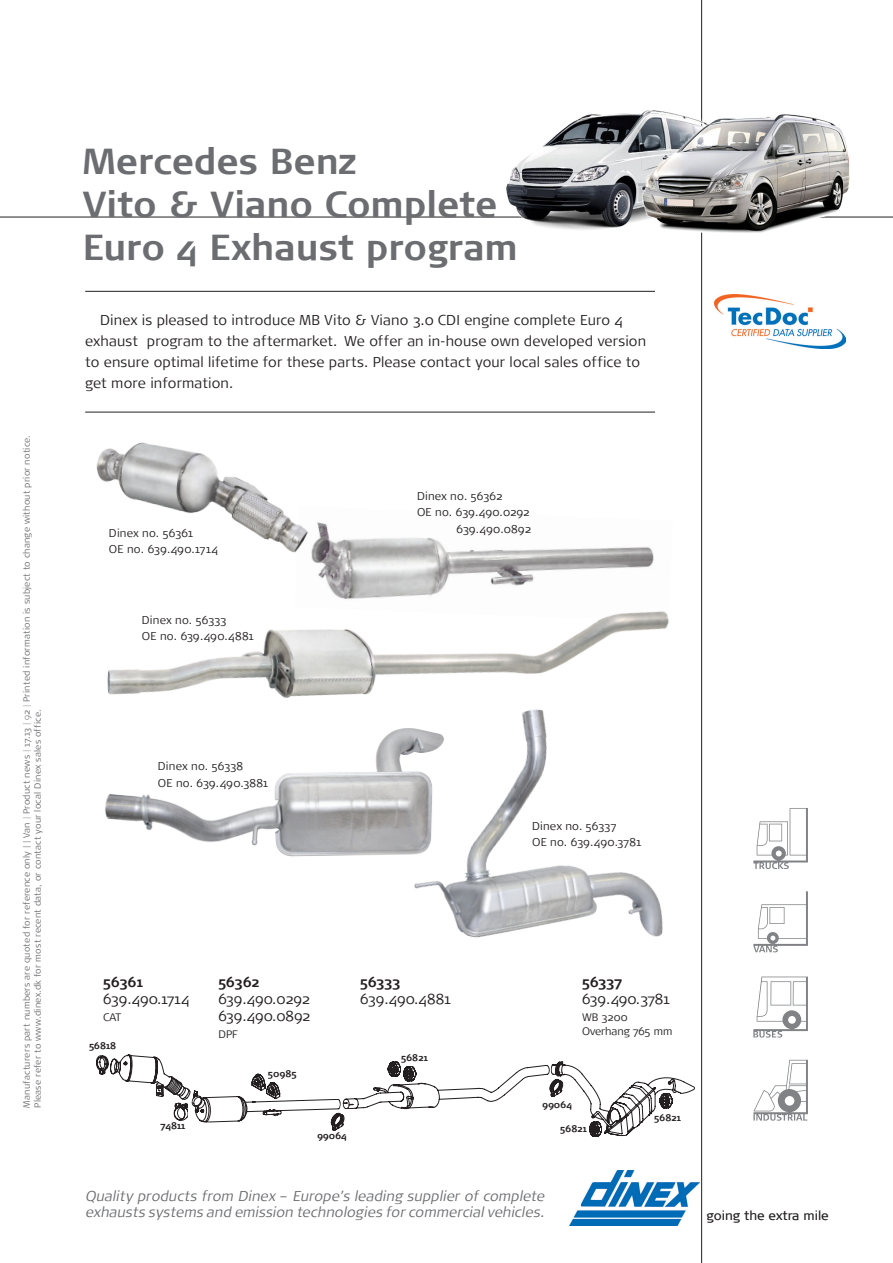
<style>
.page{position:relative;width:893px;height:1263px;background:#fff}
.page>*{position:absolute;margin:0;border:0;box-sizing:border-box;transform-origin:0 0}
.LV_-_picture_text{font:700 36px "Signa Normal";color:#6c6d70}
.t1{font:300 14.4px/17.2px "Signa Normal";letter-spacing:.02em;color:#231f20}
.t2{font:300 14.4px/17.2px "Signa Normal";color:#231f20}
.LV_-_picture_text-2{font:300 14.25px/21px "Signa Normal";letter-spacing:.01em;color:#231f20}
.t3{font:italic 300 14.25px/16.5px "Signa Normal";color:#6c6d70}
.t4{font:12.75px "Signa Normal";color:#231f20}
.LV_-_picture_text-3{font:300 11.25px "Signa Normal";letter-spacing:.02em;color:#231f20}
.t5{font:300 10.8px/14.4px "Signa Normal";color:#231f20}
.t6{font:700 9.6px "Signa Normal";color:#231f20}
.t7{font:300 9px "Signa Normal";letter-spacing:.025em;color:#6c6d70}
.s1{color:#939598}
.s2{font-weight:700}
</style>
<div class="page">
<img style="left:570px;top:1170px;width:129px;height:55px">
<svg style="left:753px;top:808px;width:55px;height:61px"></svg>
<svg style="left:753px;top:891px;width:55px;height:61px"></svg>
<svg style="left:753px;top:976px;width:55px;height:61px"></svg>
<svg style="left:753px;top:1060px;width:55px;height:61px"></svg>
<img style="left:329px;top:537px;width:325px;height:30px">
<hr style="left:701px;top:0;width:1px;height:1263px;background:#231f20">
<hr style="left:0;top:217px;width:893px;height:1px;background:#231f20">
<img style="left:492px;top:81px;width:211px;height:149px">
<img style="left:629px;top:87px;width:234px;height:162px">
<img style="left:96px;top:442px;width:233px;height:125px">
<img style="left:414px;top:684px;width:289px;height:294px">
<img style="left:105px;top:743px;width:361px;height:122px">
<hr style="left:85px;top:291px;width:570px;height:1px;background:#231f20">
<hr style="left:85px;top:412px;width:570px;height:1px;background:#231f20">
<img style="left:714px;top:294px;width:131px;height:55px">
<svg style="left:96px;top:1054px;width:599px;height:83px"></svg>
<img style="left:107px;top:567px;width:568px;height:176px">
<p class="t7" style="left:22px;top:1108px;width:674px;rotate:-90deg">Manufacturers part numbers are quoted for reference only | | Van <span class="s1">|</span> Product news <span class="s1">|</span> 17.13 <span class="s1">| 9</span>2 <span class="s1">|</span> Printed information is subject to change without prior notice.</p>
<p class="t7" style="left:33px;top:1108px;width:400px;rotate:-90deg">Please refer to www.dinex.dk for most recent data, or contact your local Dinex sales office.</p>
<p class="LV_-_picture_text" style="left:83px;top:140px;width:275px">Mercedes Benz</p>
<p class="LV_-_picture_text" style="left:83px;top:183px;width:416px">Vito &amp; Viano Complete</p>
<p class="LV_-_picture_text" style="left:83px;top:227px;width:437px">Euro 4 Exhaust program</p>
<p class="LV_-_picture_text-2" style="left:85px;top:310px;width:562px;text-indent:15px">Dinex is pleased to introduce MB Vito &amp; Viano 3.0 CDI engine complete Euro 4 exhaust program to the aftermarket. We offer an in-house own developed version to ensure optimal lifetime for these parts. Please contact your local sales office to get more information.</p>
<p class="LV_-_picture_text-3" style="left:109px;top:526px;width:86px">Dinex no. 56361</p>
<p class="LV_-_picture_text-3" style="left:109px;top:542px;width:110px">OE no. 639.490.1714</p>
<p class="LV_-_picture_text-3" style="left:142px;top:613px;width:86px">Dinex no. 56333</p>
<p class="LV_-_picture_text-3" style="left:142px;top:630px;width:113px">OE no. 639.490.4881</p>
<p class="LV_-_picture_text-3" style="left:158px;top:760px;width:87px">Dinex no. 56338</p>
<p class="LV_-_picture_text-3" style="left:158px;top:776px;width:112px">OE no. 639.490.3881</p>
<p class="LV_-_picture_text-3" style="left:417px;top:490px;width:87px">Dinex no. 56362</p>
<p class="LV_-_picture_text-3" style="left:417px;top:506px;width:114px">OE no. 639.490.0292</p>
<p class="LV_-_picture_text-3" style="left:456px;top:522px;width:76px">639.490.0892</p>
<p class="LV_-_picture_text-3" style="left:532px;top:819px;width:86px">Dinex no. 56337</p>
<p class="LV_-_picture_text-3" style="left:532px;top:836px;width:111px">OE no. 639.490.3781</p>
<p class="t1" style="left:103px;top:973px;width:88px"><span class="s2">56361<br></span>639.490.1714</p>
<p class="t5" style="left:103px;top:1010px;width:19px">Cat</p>
<p class="t6" style="left:89px;top:1040px;width:29px">56818</p>
<p class="t6" style="left:160px;top:1119px;width:26px">74811</p>
<p class="t1" style="left:218px;top:973px;width:93px"><span class="s2">56362<br></span>639.490.0292<br>639.490.0892</p>
<p class="t5" style="left:218px;top:1027px;width:21px">DPF</p>
<p class="t6" style="left:268px;top:1068px;width:30px">50985</p>
<p class="t6" style="left:317px;top:1130px;width:31px">99064</p>
<p class="t2" style="left:360px;top:973px;width:92px"><span class="s2">56333<br></span>639.490.4881</p>
<p class="t2" style="left:582px;top:973px;width:89px"><span class="s2">56337<br></span>639.490.3781</p>
<p class="t5" style="left:582px;top:1010px;width:92px">WB 3200<br>Overhang 765 mm</p>
<p class="t6" style="left:401px;top:1052px;width:28px">56821</p>
<p class="t6" style="left:542px;top:1099px;width:31px">99064</p>
<p class="t6" style="left:560px;top:1123px;width:28px">56821</p>
<p class="t6" style="left:654px;top:1112px;width:28px">56821</p>
<p class="t3" style="left:85px;top:1187px;width:464px">Quality products from Dinex – Europe’s leading supplier of complete exhausts systems and emission technologies forcommercialvehicles.</p>
<p class="t4" style="left:706px;top:1208px;width:124px">going the extra mile</p>
</div>
